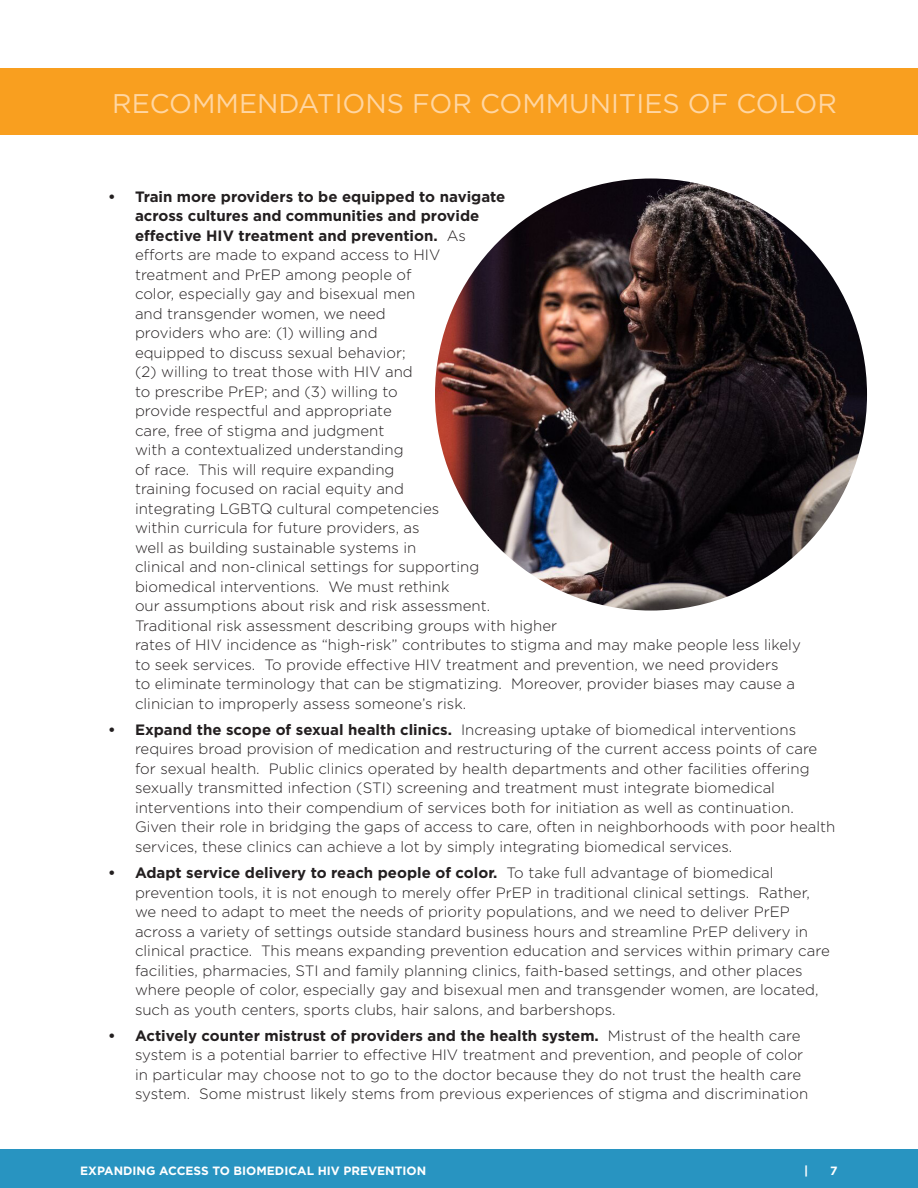
<style>
.page{position:relative;width:918px;height:1188px;background:#fff}
.page>*{position:absolute;margin:0;border:0;box-sizing:border-box;transform-origin:0 0}
.t1{font:27px "Gotham";color:#ffd6a2}
.t2{font:300 15px/19.5px "Gotham";color:#231f20}
.t3{font:700 12px "Gotham";color:#fff}
.s1{font-weight:700}
</style>
<div class="page">
<div style="left:0;top:1150px;width:918px;height:38px;background:#2894c1"></div>
<div style="left:0;top:68px;width:918px;height:67px;background:#f99f1f"></div>
<img style="left:435px;top:178px;width:432px;height:433px;border-radius:216px">
<h1 class="t1" style="left:112px;top:86px;width:60px">RECOMM</h1>
<h1 class="t1" style="left:239px;top:86px;width:37px">ENDATIONS</h1>
<h1 class="t1" style="left:412px;top:86px;width:91px">FOR COMM</h1>
<h1 class="t1" style="left:569px;top:86px;width:34px">UNITI</h1>
<h1 class="t1" style="left:644px;top:86px;width:113px">ES OF COLOR</h1>
<p class="t2" style="left:135px;top:186px;width:667px;text-indent:-27px"><span class="s1">• Train more providers to be equipped to navigate<br>across cultures and communities and provide<br>effective HIV treatment and prevention.</span> As<br>efforts are made to expand access to HIV<br>treatment and PrEP among people of<br>color, especially gay and bisexual men<br>and transgender women, we need<br>providers who are: (1) willing and<br>equipped to discuss sexual behavior;<br>(2) willing to treat those with HIV and<br>to prescribe PrEP; and (3) willing to<br>provide respectful and appropriate<br>care, free of stigma and judgment<br>with a contextualized understanding<br>of race. This will require expanding<br>training focused on racial equity and<br>integrating LGBTQ cultural competencies<br>within curricula for future providers, as<br>well as building sustainable systems in<br>clinical and non-clinical settings for supporting<br>biomedical interventions. We must rethink<br>our assumptions about risk and risk assessment.<br>Traditional risk assessment describing groups with higher<br>rates of HIV incidence as “high-risk” contributes to stigma and may make people less likely to seek services. To provide effective HIV treatment and prevention, we need providers<br>to eliminate terminology that can be stigmatizing. Moreover, provider biases may cause a clinician to improperly assess someone’s risk.</p>
<p class="t2" style="left:135px;top:719px;width:702px;text-indent:-27px"><span class="s1">• Expand the scope of sexual health clinics.</span> Increasing uptake of biomedical interventions requires broad provision of medication and restructuring of the current access points of care for sexual health. Public clinics operated by health departments and other facilities offering sexually transmitted infection (STI) screening and treatment must integrate biomedical interventions into their compendium of services both for initiation as well as continuation.<br>Given their role in bridging the gaps of access to care, often in neighborhoods with poor health services, these clinics can achieve a lot by simply integrating biomedical services.</p>
<p class="t2" style="left:135px;top:863px;width:696px;text-indent:-27px"><span class="s1">• Adapt service delivery to reach people of color.</span> To take full advantage of biomedical prevention tools, it is not enough to merely offer PrEP in traditional clinical settings. Rather, we need to adapt to meet the needs of priority populations, and we need to deliver PrEP across a variety of settings outside standard business hours and streamline PrEP delivery in clinical practice. This means expanding prevention education and services within primary care facilities, pharmacies, STI and family planning clinics, faith-based settings, and other places where people of color, especially gay and bisexual men and transgender women, are located, such as youth centers, sports clubs, hair salons, and barbershops.</p>
<p class="t2" style="left:135px;top:1025px;width:675px;text-indent:-27px"><span class="s1">• Actively counter mistrust of providers and the health system.</span> Mistrust of the health care system is a potential barrier to effective HIV treatment and prevention, and people of color in particular may choose not to go to the doctor because they do not trust the health care system. Some mistrust likely stems from previous experiences of stigma and discrimination</p>
<p class="t3" style="left:80px;top:1163px;width:97px">Expanding Access</p>
<p class="t3" style="left:212px;top:1163px;width:157px">to Biomedical HIV Preve</p>
<p class="t3" style="left:385px;top:1163px;width:42px">ntion</p>
<p class="t3" style="left:804px;top:1163px;width:6px">|</p>
<p class="t3" style="left:830px;top:1163px;width:9px">7</p>
</div>
